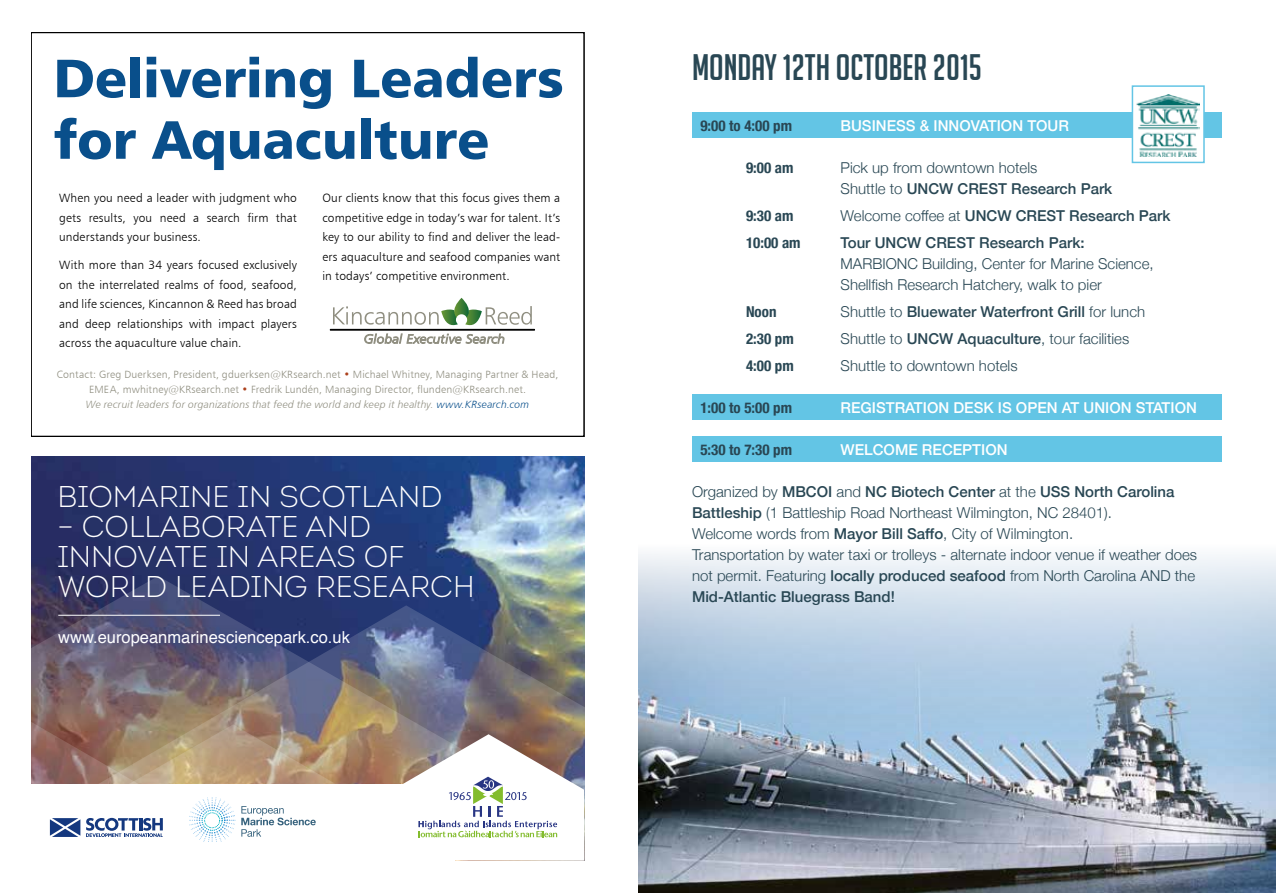
<style>
.page{position:relative;width:1276px;height:893px;background:#fff}
.page>*{position:absolute;margin:0;border:0;box-sizing:border-box;transform-origin:0 0}
.t1{font:54px/61.5px "Humanist 777 BT Black B";letter-spacing:-.005em;color:#094f8b}
.t2{font:36px "Big Noodle Titling";color:#294754}
.t3{font:300 30px/30px "Intro";color:#fff}
.t4{font:16.5px "Helvetica";color:#fff}
.t5{font:300 15px/21px "Helvetica Neue";color:#294754}
.t6{font:500 15px "Helvetica Neue";color:#294754}
.t7{font:500 15px "Helvetica Neue";color:#fff}
.t8{font:700 condensed 15px "Helvetica Neue";color:#294754}
.t9{font:12px/19.5px "Humanist 777 BT Light B";letter-spacing:.01em;color:#000;text-align:justify}
.t10{font:10.5px/15px "Humanist 777 BT Light B";letter-spacing:.02em;color:#908f81;text-align:center}
.t11{font:10.5px "Humanist 777 BT Light Italic B";letter-spacing:.015em;color:#908f81}
.s1{color:#ac411c}
.s2{color:#094f8b}
.s3{font-weight:500}
.s4{font-weight:300}
</style>
<div class="page">
<img style="left:31px;top:456px;width:553px;height:120px">
<img style="left:31px;top:576px;width:553px;height:158px">
<svg style="left:31px;top:708px;width:324px;height:76px"></svg>
<div style="left:50px;top:622px;width:308px;height:33px;background:#283583;opacity:.75"></div>
<hr style="left:58px;top:615px;width:162px;height:1px;background:#fff">
<svg style="left:50px;top:818px;width:30px;height:19px"></svg>
<svg style="left:86px;top:818px;width:77px;height:19px"></svg>
<img style="left:189px;top:734px;width:395px;height:108px">
<svg style="left:364px;top:334px;width:140px;height:10px"></svg>
<div style="left:330px;top:329px;width:204px;height:1px;border:1px solid #000"></div>
<svg style="left:333px;top:298px;width:199px;height:28px"></svg>
<div style="left:31px;top:32px;width:553px;height:404px;border:2px solid #000"></div>
<img style="left:638px;top:770px;width:638px;height:123px">
<svg style="left:638px;top:554px;width:638px;height:216px"></svg>
<div style="left:692px;top:113px;width:530px;height:25px;background:#63c5e5"></div>
<div style="left:692px;top:395px;width:530px;height:25px;background:#63c5e5"></div>
<div style="left:692px;top:437px;width:530px;height:25px;background:#63c5e5"></div>
<div style="left:1131px;top:85px;width:73px;height:78px;background:#fff;border:2px solid #63c5e5"></div>
<img style="left:1136px;top:95px;width:63px;height:61px">
<h1 class="t1" style="left:54px;top:46px;width:511px">Delivering Leaders for Aquaculture</h1>
<p class="t9" style="left:59px;top:188px;width:239px">When you need a leader with judgment who gets results, you need a search firm that understands your business.</p>
<p class="t9" style="left:59px;top:255px;width:239px">With more than 34 years focused exclusively on the interrelated realms of food, seafood, and life sciences, Kincannon &amp; Reed has broad and deep relationships with impact players across the aquaculture value chain.</p>
<p class="t9" style="left:322px;top:188px;width:239px">Our clients know that this focus gives them a competitive edge in today’s war for talent. It’s key to our ability to find and deliver the lead&shy;ers aquaculture and seafood companies want in todays’ competitive environment.</p>
<p class="t10" style="left:57px;top:366px;width:503px">Contact: Greg Duerksen, President, gduerksen@KRsearch.net <span class="s1">•</span> Michael Whitney, Managing Partner &amp; Head,<br>EMEA, mwhitney@KRsearch.net <span class="s1">•</span> Fredrik Lundén, Managing Director, flunden@KRsearch.net.</p>
<p class="t11" style="left:86px;top:397px;width:445px">We recruit leaders for organizations that feed the world and keep it healthy. <span class="s2">www.KRsearch.com</span></p>
<h3 class="t3" style="left:58px;top:481px;width:386px">BIOMARINE IN SCOTLAND</h3>
<h3 class="t3" style="left:58px;top:511px;width:419px">– COLLABORATE AND<br>INNOVATE IN AREAS OF<br>WORLD LEADING RESEARCH</h3>
<p class="t4" style="left:58px;top:625px;width:293px">www.europeanmarinesciencepark.co.uk</p>
<h2 class="t2" style="left:692px;top:48px;width:291px">MONDAY 12th OCTOBER 2015</h2>
<p class="t8" style="left:700px;top:113px;width:93px">9:00 to 4:00 pm</p>
<p class="t7" style="left:840px;top:113px;width:230px">BUSINESS &amp; INNOVATION TOUR</p>
<p class="t8" style="left:746px;top:155px;width:49px">9:00 am</p>
<p class="t5" style="left:840px;top:156px;width:273px">Pick up from downtown hotels<br>Shuttle to <span class="s3">UNCW CREST Research Park</span></p>
<p class="t8" style="left:746px;top:203px;width:49px">9:30 am</p>
<p class="t6" style="left:840px;top:203px;width:331px"><span class="s4">Welcome coffee at</span> UNCW CREST Research Park</p>
<p class="t8" style="left:746px;top:230px;width:56px">10:00 am</p>
<p class="t6" style="left:840px;top:230px;width:245px">Tour UNCW CREST Research Park:</p>
<p class="t5" style="left:840px;top:252px;width:315px">MARBIONC Building, Center for Marine Science,<br>Shellfish Research Hatchery, walk to pier</p>
<p class="t8" style="left:746px;top:299px;width:32px">Noon</p>
<p class="t6" style="left:840px;top:299px;width:306px"><span class="s4">Shuttle to</span> Bluewater Waterfront Grill <span class="s4">for lunch</span></p>
<p class="t8" style="left:746px;top:326px;width:49px">2:30 pm</p>
<p class="t5" style="left:840px;top:327px;width:290px">Shuttle to <span class="s3">UNCW Aquaculture</span>, tour facilities</p>
<p class="t8" style="left:746px;top:353px;width:49px">4:00 pm</p>
<p class="t5" style="left:840px;top:354px;width:178px">Shuttle to downtown hotels</p>
<p class="t8" style="left:700px;top:395px;width:93px">1:00 to 5:00 pm</p>
<p class="t7" style="left:840px;top:395px;width:358px">REGISTRATION DESK IS OPEN AT UNION STATION</p>
<p class="t8" style="left:700px;top:437px;width:93px">5:30 to 7:30 pm</p>
<p class="t7" style="left:840px;top:437px;width:168px">WELCOME RECEPTION</p>
<p class="t5" style="left:692px;top:480px;width:506px">Organized by <span class="s3">MBCOI</span> and <span class="s3">NC Biotech Center</span> at the <span class="s3">USS North Carolina Battleship</span> (1 Battleship Road Northeast Wilmington, NC 28401).<br>Welcome words from <span class="s3">Mayor Bill Saffo</span>, City of Wilmington.<br>Transportation by water taxi or trolleys - alternate indoor venue if weather does not permit. Featuring <span class="s3">locally produced seafood</span> from North Carolina AND the <span class="s3">Mid-Atlantic Bluegrass Band!</span></p>
</div>
